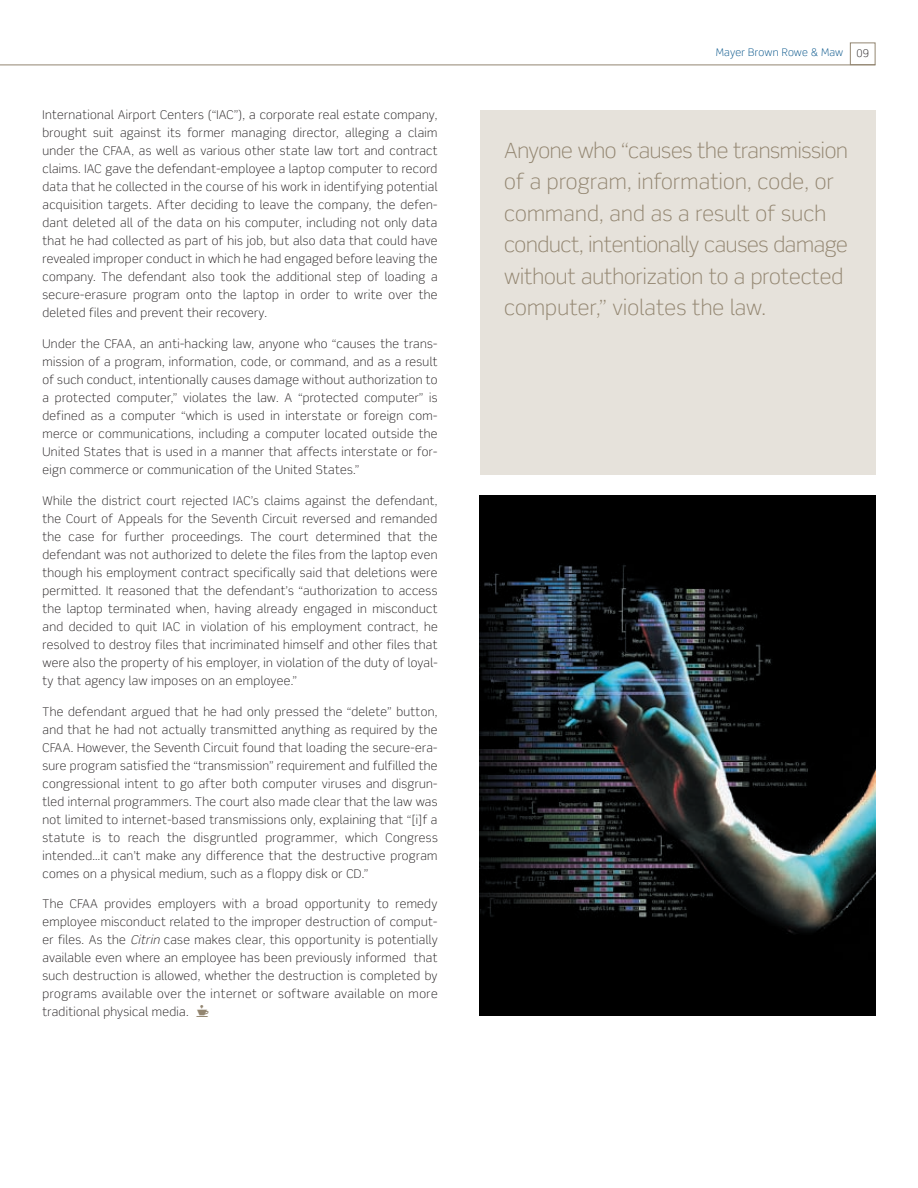
<style>
.page{position:relative;width:918px;height:1188px;background:#fff}
.page>*{position:absolute;margin:0;border:0;box-sizing:border-box;transform-origin:0 0}
.t1{font:300 21px/31.5px "Scene Std";color:#938671}
.t2{font:300 12px/18px "Scene Std";letter-spacing:.03em;color:#231f20;text-align:justify}
.t3{font:300 10.5px "Scene Std";letter-spacing:.005em;color:#005187}
.t4{font:300 10.5px "Scene Std";color:#231f20}
.s1{font-style:italic}
.s2{font-family:"Efont";font-weight:400;font-size:15px;color:#938671}
</style>
<div class="page">
<div style="left:480px;top:110px;width:395px;height:364px;background:#e6e2db"></div>
<div style="left:850px;top:43px;width:25px;height:22px;border:1px solid #938671"></div>
<hr style="left:0;top:65px;width:875px;height:1px;background:#938671">
<img style="left:480px;top:495px;width:395px;height:521px">
<p class="t2" style="left:43px;top:107px;width:396px">International Airport Centers (“IAC”), a corporate real estate company, brought suit against its former managing director, alleging a claim under the CFAA, as well as various other state law tort and contract claims. IAC gave the defendant-employee a laptop computer to record data that he collected in the course of his work in identifying potential acquisition targets. After deciding to leave the company, the defen&shy;dant deleted all of the data on his computer, including not only data that he had collected as part of his job, but also data that could have revealed improper conduct in which he had engaged before leaving the company. The defendant also took the additional step of loading a secure-erasure program onto the laptop in order to write over the deleted files and prevent their recovery.</p>
<p class="t2" style="left:43px;top:336px;width:397px">Under the CFAA, an anti-hacking law, anyone who “causes the trans&shy;mission of a program, information, code, or command, and as a result of such conduct, intentionally causes damage without authorization to a protected computer,” violates the law. A “protected computer” is defined as a computer “which is used in interstate or foreign com&shy;merce or communications, including a computer located outside the United States that is used in a manner that affects interstate or for&shy;eign commerce or communication of the United States.”</p>
<p class="t2" style="left:43px;top:493px;width:397px">While the district court rejected IAC’s claims against the defendant, the Court of Appeals for the Seventh Circuit reversed and remanded the case for further proceedings. The court determined that the defendant was not authorized to delete the files from the laptop even though his employment contract specifically said that deletions were permitted. It reasoned that the defendant’s “authorization to access the laptop terminated when, having already engaged in misconduct and decided to quit IAC in violation of his employment contract, he resolved to destroy files that incriminated himself and other files that were also the property of his employer, in violation of the duty of loyal&shy;ty that agency law imposes on an employee.”</p>
<p class="t2" style="left:43px;top:703px;width:397px">The defendant argued that he had only pressed the “delete” button, and that he had not actually transmitted anything as required by the CFAA. However, the Seventh Circuit found that loading the secure-era&shy;sure program satisfied the “transmission” requirement and fulfilled the congressional intent to go after both computer viruses and disgrun&shy;tled internal programmers. The court also made clear that the law was not limited to internet-based transmissions only, explaining that “[i]f a statute is to reach the disgruntled programmer, which Congress intended…it can’t make any difference that the destructive program comes on a physical medium, such as a floppy disk or CD.”</p>
<p class="t2" style="left:43px;top:896px;width:397px">The CFAA provides employers with a broad opportunity to remedy employee misconduct related to the improper destruction of comput&shy;er files. As the <span class="s1">Citrin</span> case makes clear, this opportunity is potentially available even where an employee has been previously informed that such destruction is allowed, whether the destruction is completed by programs available over the internet or software available on more traditional physical media. <span class="s2">r</span></p>
<p class="t3" style="left:716px;top:48px;width:129px">Mayer Brown Rowe &amp; Maw</p>
<p class="t4" style="left:856px;top:49px;width:14px">09</p>
<h1 class="t1" style="left:504px;top:137px;width:345px">Anyone who “causes the transmission of a program, information, code, or command, and as a result of such conduct, intentionally causes damage without authorization to a protected computer,” violates the law.</h1>
</div>
